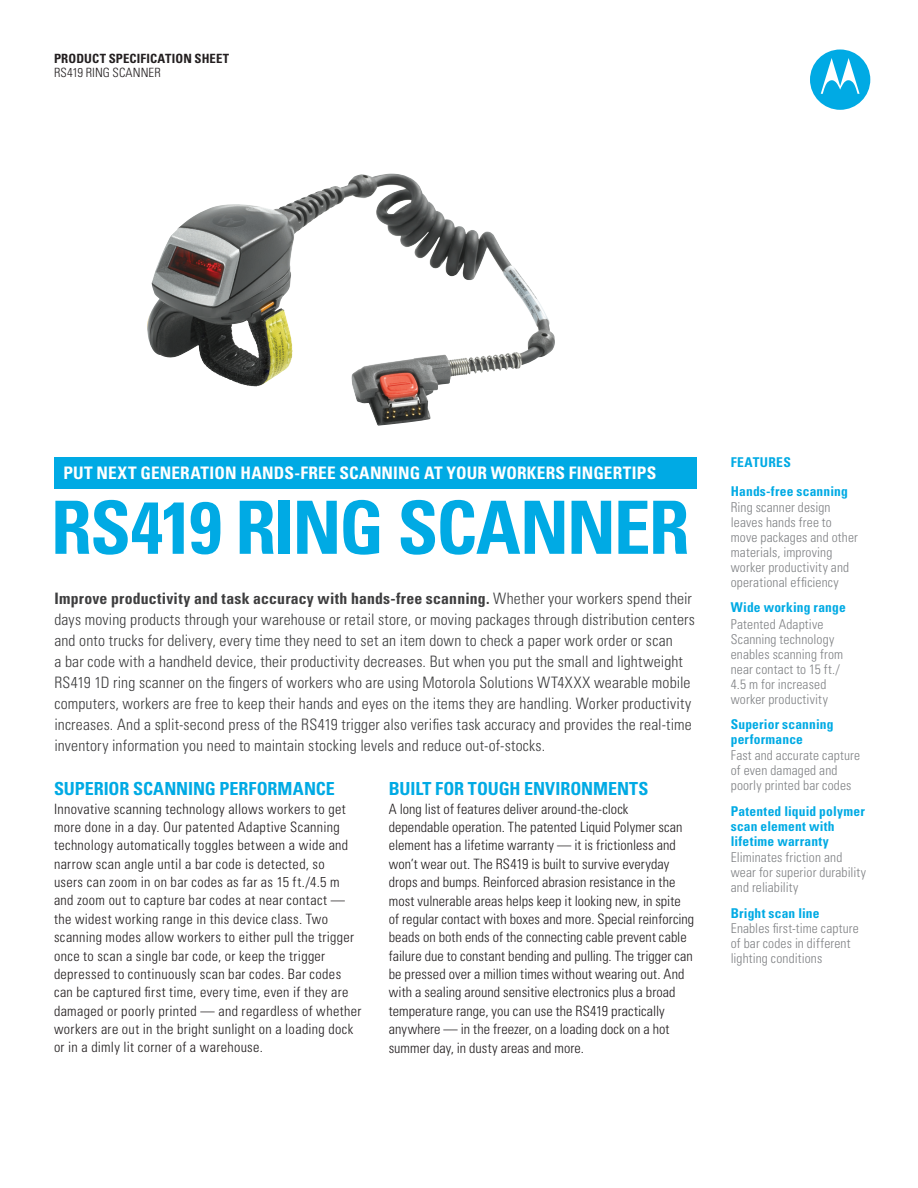
<style>
.page{position:relative;width:918px;height:1188px;background:#fff}
.page>*{position:absolute;margin:0;border:0;box-sizing:border-box;transform-origin:0 0}
.t1{font:700 condensed 73.5px "Univers LT Std";letter-spacing:-.03em;color:#00aae4}
.Heading_1{font:700 condensed 18px "Univers LT Std";letter-spacing:-.005em;color:#00aae4}
.t2{font:700 condensed 17.25px "Univers LT Std";letter-spacing:.01em;color:#fff}
.Heading_1-2{font:300 condensed 15.75px/21px "Univers LT Std";letter-spacing:.01em;color:#3e3e3f}
.Body_copy{font:300 condensed 14.25px/18.3px "Univers LT Std";letter-spacing:.01em;color:#231f20}
.Features_body{font:300 condensed 13.5px/15px "Univers LT Std";letter-spacing:.01em;color:#808285}
.Features_heading{font:700 condensed 13.5px/15px "Univers LT Std";letter-spacing:.015em;color:#00aae4}
.Features_heading-2{font:300 condensed 13.5px/15px "Univers LT Std";letter-spacing:.01em;color:#808285}
.t3{font:700 condensed 12.75px/14.2px "Univers LT Std";letter-spacing:.01em;color:#231f20}
.s1{font-weight:300}
.s2{font-weight:700}
.s3{font-weight:700;color:#00aae4}
</style>
<div class="page">
<div style="left:54px;top:457px;width:643px;height:31px;background:#00aae4"></div>
<div style="left:810px;top:49px;width:60px;height:61px;background:#00aae4;border-radius:50%"></div>
<svg style="left:821px;top:58px;width:39px;height:36px"></svg>
<img style="left:147px;top:174px;width:242px;height:213px">
<p class="t3" style="left:54px;top:52px;width:177px">PRODUCT SPECIFICATION SHEET<br><span class="s1">RS419 RING SCANNER</span></p>
<p class="t2" style="left:63px;top:462px;width:594px">PUT NEXT GENERATION HANDS-FREE SCANNING AT YOUR WORKERS FINGERTIPS</p>
<p class="t1" style="left:51px;top:483px;width:640px">RS419 RING SCANNER</p>
<p class="Heading_1-2" style="left:54px;top:588px;width:642px"><span class="s2">Improve productivity and task accuracy with hands-free scanning.</span> Whether your workers spend their days moving products through your warehouse or retail store, or moving packages through distribution centers and onto trucks for delivery, every time they need to set an item down to check a paper work order or scan<br>a bar code with a handheld device, their productivity decreases. But when you put the small and lightweight RS419 1D ring scanner on the fingers of workers who are using Motorola Solutions WT4XXX wearable mobile computers, workers are free to keep their hands and eyes on the items they are handling. Worker productivity increases. And a split-second press of the RS419 trigger also verifies task accuracy and provides the real-time inventory information you need to maintain stocking levels and reduce out-of-stocks.</p>
<p class="Heading_1" style="left:54px;top:778px;width:282px">SUPERIOR SCANNING PERFORMANCE</p>
<p class="Body_copy" style="left:54px;top:799px;width:309px">Innovative scanning technology allows workers to get more done in a day. Our patented Adaptive Scanning technology automatically toggles between a wide and narrow scan angle until a bar code is detected, so<br>users can zoom in on bar codes as far as 15 ft./4.5 m and zoom out to capture bar codes at near contact — the widest working range in this device class. Two scanning modes allow workers to either pull the trigger once to scan a single bar code, or keep the trigger depressed to continuously scan bar codes. Bar codes can be captured first time, every time, even if they are damaged or poorly printed — and regardless of whether workers are out in the bright sunlight on a loading dock or in a dimly lit corner of a warehouse.</p>
<p class="Heading_1" style="left:389px;top:778px;width:261px">BUILT FOR TOUGH ENVIRONMENTS</p>
<p class="Body_copy" style="left:389px;top:799px;width:307px">A long list of features deliver around-the-clock<br>dependable operation. The patented Liquid Polymer scan element has a lifetime warranty — it is frictionless and won’t wear out. The RS419 is built to survive everyday drops and bumps. Reinforced abrasion resistance in the most vulnerable areas helps keep it looking new, in spite of regular contact with boxes and more. Special reinforcing beads on both ends of the connecting cable prevent cable failure due to constant bending and pulling. The trigger can be pressed over a million times without wearing out. And with a sealing around sensitive electronics plus a broad temperature range, you can use the RS419 practically anywhere — in the freezer, on a loading dock on a hot summer day, in dusty areas and more.</p>
<p class="Features_heading" style="left:731px;top:455px;width:62px">FEATURES</p>
<p class="Features_heading" style="left:731px;top:483px;width:119px">Hands-free scanning</p>
<p class="Features_body" style="left:731px;top:499px;width:129px">Ring scanner design leaves hands free to move packages and other materials, improving worker productivity and operational efficiency</p>
<p class="Features_heading" style="left:731px;top:600px;width:117px">Wide working range</p>
<p class="Features_body" style="left:731px;top:616px;width:114px">Patented Adaptive<br>Scanning technology enables scanning from near contact to 15 ft./<br>4.5 m for increased worker productivity</p>
<p class="Features_heading" style="left:731px;top:717px;width:104px">Superior scanning performance</p>
<p class="Features_body" style="left:731px;top:748px;width:131px">Fast and accurate capture of even damaged and poorly printed bar codes</p>
<p class="Features_heading" style="left:731px;top:804px;width:136px">Patented liquid polymer scan element with lifetime warranty</p>
<p class="Features_body" style="left:731px;top:850px;width:137px">Eliminates friction and wear for superior durability and reliability</p>
<p class="Features_heading-2" style="left:731px;top:906px;width:130px"><span class="s3">Bright scan line<br></span>Enables first-time capture of bar codes in different lighting conditions</p>
</div>
